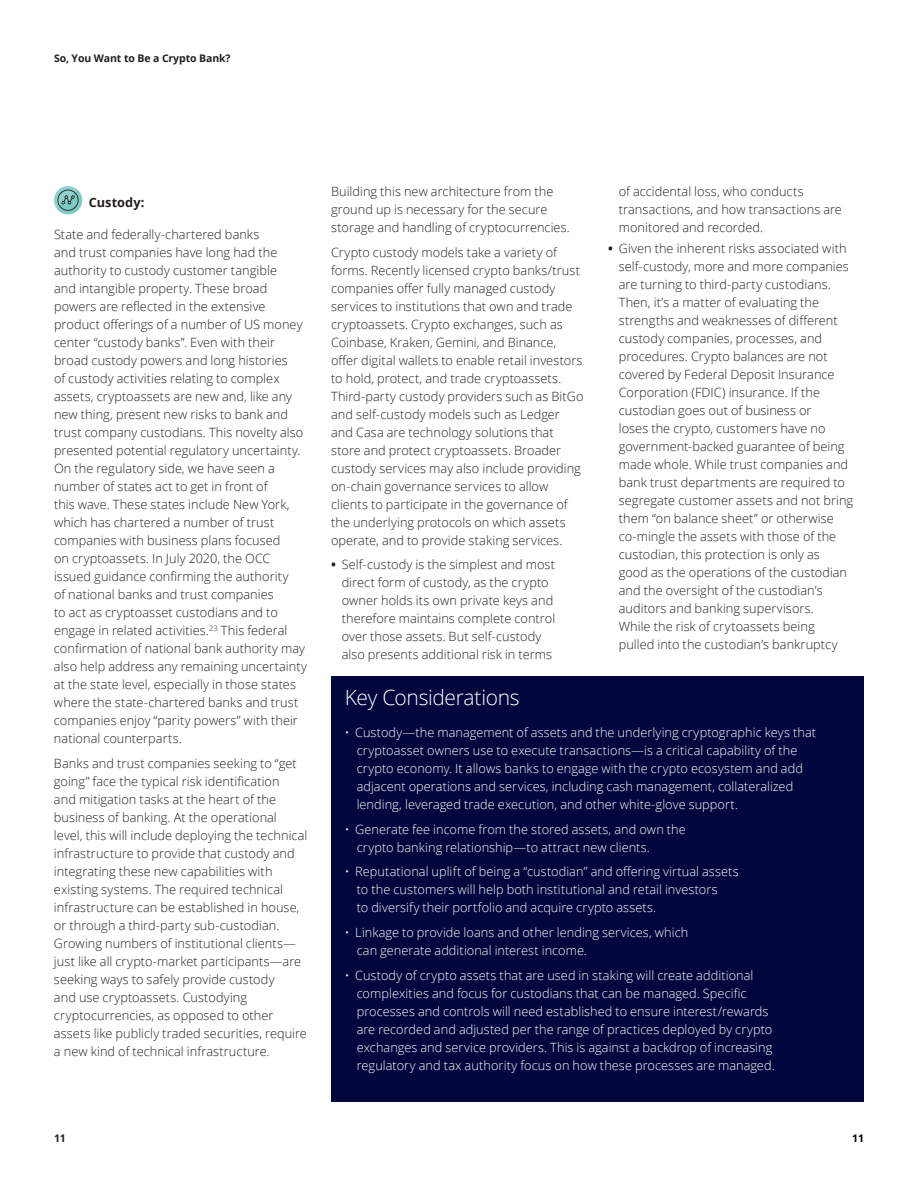
<style>
.page{position:relative;width:918px;height:1188px;background:#fff}
.page>*{position:absolute;margin:0;border:0;box-sizing:border-box;transform-origin:0 0}
.Introduction__14_18p{font:300 21px "Open Sans";letter-spacing:-.015em;color:#fff}
.Body_copy__8_5_12pt{font:300 12.75px/18px "Open Sans";letter-spacing:.005em;color:#231f20}
.t1{font:300 12.75px/18px "Open Sans";letter-spacing:.005em;color:#fff}
.Subhead_B__8_5_12pt{font:700 12.75px "Open Sans";letter-spacing:.01em;color:#231f20}
.t2{font:700 10.5px "Open Sans";letter-spacing:-.01em;color:#231f20}
.t3{font:700 10.5px "Open Sans";color:#010101}
.s1{font-weight:700}
</style>
<div class="page">
<svg style="left:54px;top:186px;width:28px;height:28px"></svg>
<div style="left:331px;top:676px;width:533px;height:425px;background:#02063d"></div>
<svg style="left:57px;top:190px;width:25px;height:24px"></svg>
<p class="t2" style="left:54px;top:51px;width:178px">So, You Want to Be a Crypto Bank?</p>
<p class="Subhead_B__8_5_12pt" style="left:89px;top:194px;width:57px">Custody:</p>
<p class="Body_copy__8_5_12pt" style="left:54px;top:225px;width:255px">State and federally-chartered banks<br>and trust companies have long had the authority to custody customer tangible<br>and intangible property. These broad powers are reflected in the extensive product offerings of a number of US money center “custody banks”. Even with their broad custody powers and long histories<br>of custody activities relating to complex assets, cryptoassets are new and, like any new thing, present new risks to bank and trust company custodians. This novelty also presented potential regulatory uncertainty.<br>On the regulatory side, we have seen a number of states act to get in front of<br>this wave. These states include New York, which has chartered a number of trust companies with business plans focused<br>on cryptoassets. In July 2020, the OCC issued guidance confirming the authority<br>of national banks and trust companies<br>to act as cryptoasset custodians and to engage in related activities.<sup>23</sup> This federal confirmation of national bank authority may also help address any remaining uncertainty at the state level, especially in those states where the state-chartered banks and trust companies enjoy “parity powers” with their national counterparts.</p>
<p class="Body_copy__8_5_12pt" style="left:54px;top:754px;width:255px">Banks and trust companies seeking to “get going” face the typical risk identification<br>and mitigation tasks at the heart of the business of banking. At the operational level, this will include deploying the technical infrastructure to provide that custody and integrating these new capabilities with existing systems. The required technical infrastructure can be established in house, or through a third-party sub-custodian.<br>Growing numbers of institutional clients— just like all crypto-market participants—are seeking ways to safely provide custody<br>and use cryptoassets. Custodying cryptocurrencies, as opposed to other assets like publicly traded securities, require a new kind of technical infrastructure.</p>
<p class="Body_copy__8_5_12pt" style="left:331px;top:182px;width:240px">Building this new architecture from the ground up is necessary for the secure storage and handling of cryptocurrencies.</p>
<p class="Body_copy__8_5_12pt" style="left:331px;top:243px;width:254px">Crypto custody models take a variety of forms. Recently licensed crypto banks/trust companies offer fully managed custody services to institutions that own and trade cryptoassets. Crypto exchanges, such as Coinbase, Kraken, Gemini, and Binance, offer digital wallets to enable retail investors to hold, protect, and trade cryptoassets.<br>Third-party custody providers such as BitGo and self-custody models such as Ledger and Casa are technology solutions that store and protect cryptoassets. Broader custody services may also include providing on-chain governance services to allow clients to participate in the governance of the underlying protocols on which assets operate, and to provide staking services.</p>
<p class="Body_copy__8_5_12pt" style="left:342px;top:555px;width:215px;text-indent:-11px"><span class="s1">•</span> Self-custody is the simplest and most direct form of custody, as the crypto owner holds its own private keys and therefore maintains complete control over those assets. But self-custody also presents additional risk in terms</p>
<p class="Body_copy__8_5_12pt" style="left:619px;top:182px;width:225px">of accidental loss, who conducts transactions, and how transactions are monitored and recorded.</p>
<p class="Body_copy__8_5_12pt" style="left:619px;top:239px;width:236px;text-indent:-11px"><span class="s1">•</span> Given the inherent risks associated with self-custody, more and more companies are turning to third-party custodians.<br>Then, it’s a matter of evaluating the strengths and weaknesses of different custody companies, processes, and procedures. Crypto balances are not covered by Federal Deposit Insurance Corporation (FDIC) insurance. If the custodian goes out of business or<br>loses the crypto, customers have no government-backed guarantee of being made whole. While trust companies and bank trust departments are required to segregate customer assets and not bring them “on balance sheet” or otherwise co-mingle the assets with those of the custodian, this protection is only as<br>good as the operations of the custodian and the oversight of the custodian’s auditors and banking supervisors.<br>While the risk of crytoassets being pulled into the custodian’s bankruptcy</p>
<p class="Introduction__14_18p" style="left:345px;top:683px;width:176px">Key Considerations</p>
<p class="t1" style="left:357px;top:723px;width:461px;text-indent:-12px">• Custody—the management of assets and the underlying cryptographic keys that cryptoasset owners use to execute transactions—is a critical capability of the crypto economy. It allows banks to engage with the crypto ecosystem and add adjacent operations and services, including cash management, collateralized lending, leveraged trade execution, and other white-glove support.</p>
<p class="t1" style="left:357px;top:820px;width:331px;text-indent:-12px">• Generate fee income from the stored assets, and own the crypto banking relationship—to attract new clients.</p>
<p class="t1" style="left:357px;top:862px;width:384px;text-indent:-12px">• Reputational uplift of being a “custodian” and offering virtual assets to the customers will help both institutional and retail investors<br>to diversify their portfolio and acquire crypto assets.</p>
<p class="t1" style="left:357px;top:923px;width:333px;text-indent:-12px">• Linkage to provide loans and other lending services, which can generate additional interest income.</p>
<p class="t1" style="left:357px;top:966px;width:420px;text-indent:-12px">• Custody of crypto assets that are used in staking will create additional complexities and focus for custodians that can be managed. Specific processes and controls will need established to ensure interest/rewards are recorded and adjusted per the range of practices deployed by crypto exchanges and service providers. This is against a backdrop of increasing regulatory and tax authority focus on how these processes are managed.</p>
<p class="t2" style="left:54px;top:1131px;width:13px">11</p>
<p class="t3" style="left:852px;top:1131px;width:13px">11</p>
</div>
